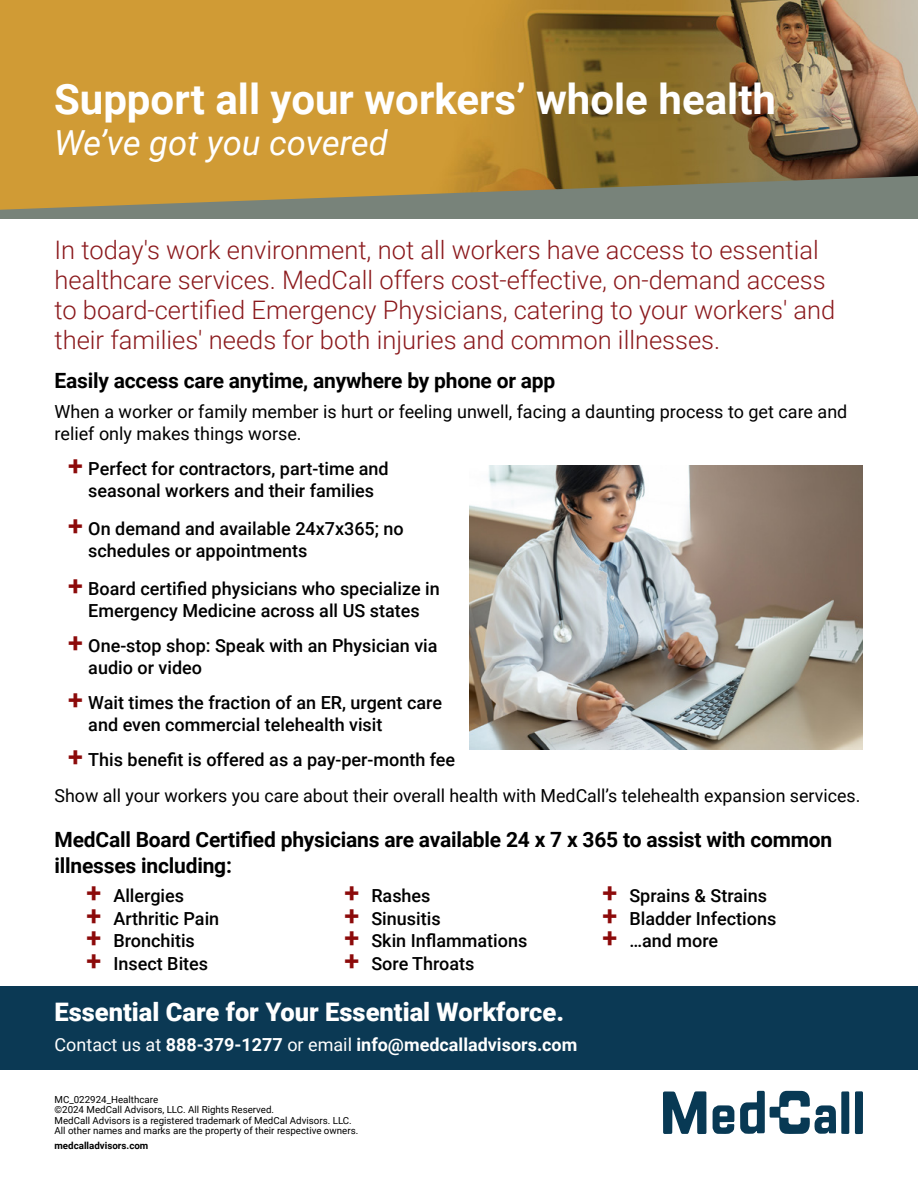
<style>
.page{position:relative;width:918px;height:1188px;background:#fff}
.page>*{position:absolute;margin:0;border:0;box-sizing:border-box;transform-origin:0 0}
.t1{font:700 42px "Roboto";color:#fff}
.t2{font:italic 34.5px "Roboto";letter-spacing:-.005em;color:#fff}
.t3{font:300 25.5px/30px "Roboto";color:#8b191c}
.t4{font:900 25.5px "Roboto";color:#fff}
.t5{font:700 21px/25.5px "Roboto";letter-spacing:-.01em;color:#000}
.t6{font:500 18px/22.5px "Roboto";color:#000}
.t7{font:18px/22.5px "Roboto";color:#000}
.t8{font:700 18px "Roboto";color:#fff}
.t9{font:9.75px/10.5px "Roboto";color:#000}
.t10{font:700 9.75px "Roboto";color:#000}
.s1{font-weight:700;font-size:27px;color:#8c0a0a}
.s2{font-weight:500}
.s3{font-weight:400}
</style>
<div class="page">
<img style="left:0;top:0;width:918px;height:176px">
<svg style="left:0;top:176px;width:918px;height:43px;background:#95885d"></svg>
<img style="left:469px;top:466px;width:393px;height:284px">
<div style="left:0;top:986px;width:918px;height:84px;background:#0b3954"></div>
<svg style="left:663px;top:1091px;width:44px;height:43px"></svg>
<svg style="left:713px;top:1105px;width:21px;height:29px"></svg>
<svg style="left:740px;top:1091px;width:109px;height:43px"></svg>
<svg style="left:855px;top:1091px;width:8px;height:43px"></svg>
<h1 class="t1" style="left:54px;top:70px;width:724px">Support all your workers’ whole health</h1>
<h2 class="t2" style="left:54px;top:119px;width:335px">We’ve got you covered</h2>
<p class="t3" style="left:55px;top:234px;width:782px">In today's work environment, not all workers have access to essential healthcare services. MedCall offers cost-effective, on-demand access to board-certified Emergency Physicians, catering to your workers' and their families' needs for both injuries and common illnesses.</p>
<p class="t5" style="left:55px;top:367px;width:502px">Easily access care anytime, anywhere by phone or app</p>
<p class="t7" style="left:55px;top:400px;width:794px">When a worker or family member is hurt or feeling unwell, facing a daunting process to get care and relief only makes things worse.</p>
<p class="t6" style="left:68px;top:457px;width:322px;text-align:center"><span class="s1">+</span> Perfect for contractors, part-time and seasonal workers and their families</p>
<p class="t6" style="left:88px;top:517px;width:317px;text-indent:-20px"><span class="s1">+</span> On demand and available 24x7x365; no schedules or appointments</p>
<p class="t6" style="left:68px;top:577px;width:373px;text-align:center"><span class="s1">+</span> Board certified physicians who specialize in<br>Emergency Medicine across all US states</p>
<p class="t6" style="left:88px;top:634px;width:351px;text-indent:-20px"><span class="s1">+</span> One-stop shop: Speak with an Physician via audio or video</p>
<p class="t6" style="left:88px;top:691px;width:355px;text-indent:-20px"><span class="s1">+</span> Wait times the fraction of an ER, urgent care and even commercial telehealth visit</p>
<p class="t7" style="left:55px;top:741px;width:807px;line-height:36px;text-indent:13px"><span class="s1">+</span> <span class="s2">This benefit is offered as a pay-per-month fee<br></span>Show all your workers you care about their overall health with MedCall’s telehealth expansion services.</p>
<p class="t5" style="left:55px;top:826px;width:779px">MedCall Board Certified physicians are available 24 x 7 x 365 to assist with common illnesses including:</p>
<p class="t6" style="left:86px;top:884px;width:134px"><span class="s1">+</span> Allergies<br><span class="s1">+</span> Arthritic Pain <span class="s1">+</span> Bronchitis<br><span class="s1">+</span> Insect Bites</p>
<p class="t6" style="left:344px;top:884px;width:185px"><span class="s1">+</span> Rashes<br><span class="s1">+</span> Sinusitis<br><span class="s1">+</span> Skin Inflammations <span class="s1">+</span> Sore Throats</p>
<p class="t6" style="left:602px;top:884px;width:175px"><span class="s1">+</span> Sprains &amp; Strains <span class="s1">+</span> Bladder Infections <span class="s1">+</span> …and more</p>
<h3 class="t4" style="left:55px;top:994px;width:511px">Essential Care for Your Essential Workforce.</h3>
<p class="t8" style="left:55px;top:1032px;width:524px"><span class="s3">Contact us at</span> 888-379-1277 <span class="s3">or email</span> info@medcalladvisors.com</p>
<p class="t9" style="left:55px;top:1094px;width:305px">MC_022924_Healthcare<br>©2024 MedCall Advisors, LLC. All Rights Reserved.<br>MedCall Advisors is a registered trademark of MedCal Advisors. LLC.<br>All other names and marks are the property of their respective owners.</p>
<p class="t10" style="left:55px;top:1139px;width:95px">medcalladvisors.com</p>
</div>
